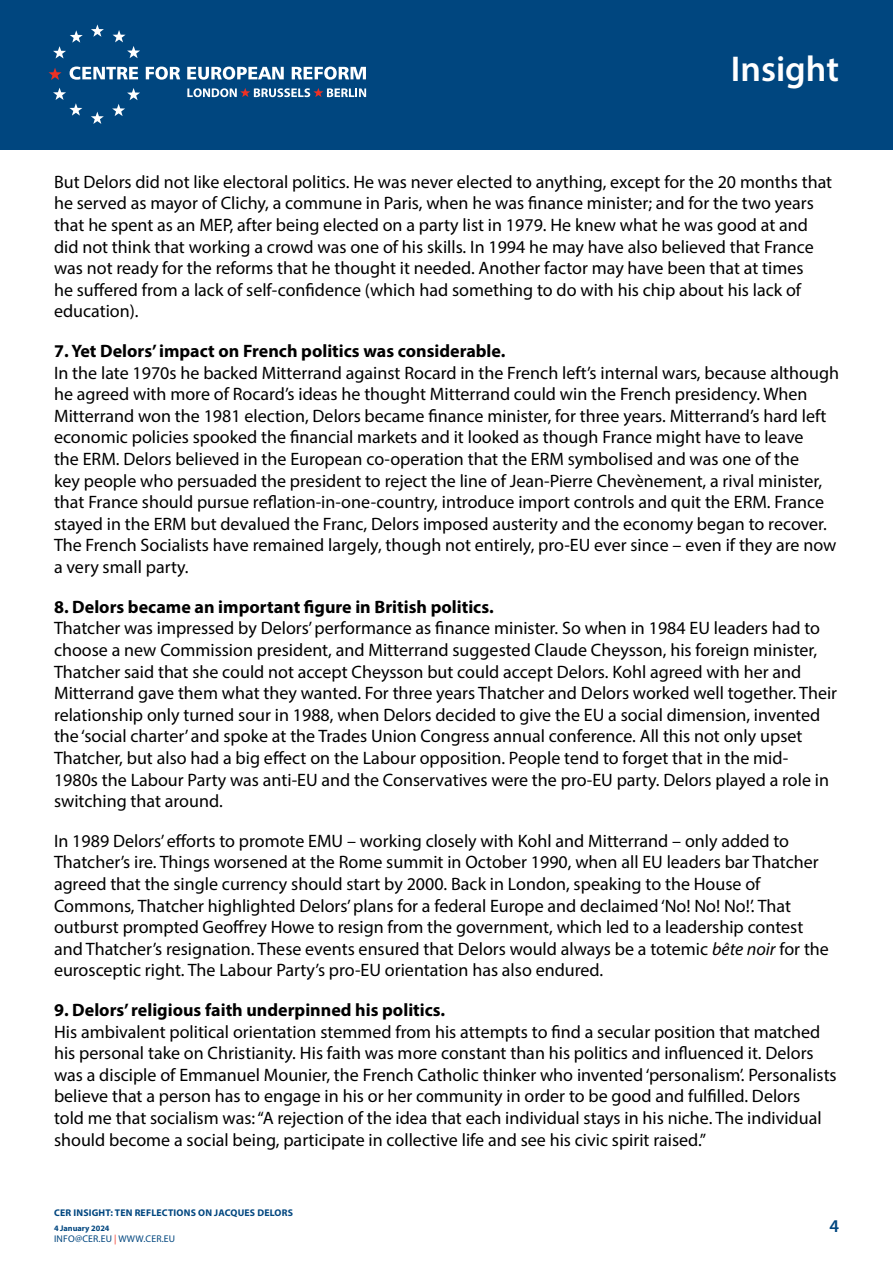
<style>
.page{position:relative;width:893px;height:1263px;background:#fff}
.page>*{position:absolute;margin:0;border:0;box-sizing:border-box;transform-origin:0 0}
.t1{font:600 36px "Myriad Pro";color:#fff}
.t2{font:18px/21.6px "Myriad Pro";color:#000}
.t3{font:700 18px "Myriad Pro";color:#000}
.t4{font:600 18px "Myriad Pro";color:#00467f}
.t5{font:700 9.75px "Myriad Pro";letter-spacing:.02em;color:#00467f}
.t6{font:9.75px "Myriad Pro";letter-spacing:.02em;color:#00467f}
.t7{font:700 8.25px "Myriad Pro";color:#00467f}
.s1{font-style:italic}
.s2{color:#ee3124}
</style>
<div class="page">
<div style="left:0;top:0;width:893px;height:150px;background:#00467f"></div>
<svg style="left:91px;top:24px;width:13px;height:13px"></svg>
<svg style="left:113px;top:30px;width:27px;height:28px"></svg>
<svg style="left:112px;top:88px;width:28px;height:28px"></svg>
<svg style="left:91px;top:112px;width:13px;height:12px"></svg>
<svg style="left:53px;top:88px;width:29px;height:28px"></svg>
<svg style="left:53px;top:30px;width:30px;height:28px"></svg>
<svg style="left:49px;top:68px;width:13px;height:12px"></svg>
<svg style="left:70px;top:67px;width:68px;height:13px"></svg>
<svg style="left:146px;top:67px;width:34px;height:13px"></svg>
<svg style="left:187px;top:67px;width:97px;height:13px"></svg>
<svg style="left:292px;top:67px;width:74px;height:13px"></svg>
<svg style="left:187px;top:88px;width:179px;height:9px"></svg>
<h1 class="t1" style="left:731px;top:46px;width:110px">Insight</h1>
<p class="t2" style="left:54px;top:171px;width:780px">But Delors did not like electoral politics. He was never elected to anything, except for the 20 months that he served as mayor of Clichy, a commune in Paris, when he was finance minister; and for the two years that he spent as an MEP, after being elected on a party list in 1979. He knew what he was good at and did not think that working a crowd was one of his skills. In 1994 he may have also believed that France was not ready for the reforms that he thought it needed. Another factor may have been that at times<br>he suffered from a lack of self-confidence (which had something to do with his chip about his lack of education).</p>
<p class="t3" style="left:54px;top:339px;width:453px">7. Yet Delors’ impact on French politics was considerable.</p>
<p class="t2" style="left:54px;top:362px;width:787px">In the late 1970s he backed Mitterrand against Rocard in the French left’s internal wars, because although he agreed with more of Rocard’s ideas he thought Mitterrand could win the French presidency. When Mitterrand won the 1981 election, Delors became finance minister, for three years. Mitterrand’s hard left economic policies spooked the financial markets and it looked as though France might have to leave<br>the ERM. Delors believed in the European co-operation that the ERM symbolised and was one of the<br>key people who persuaded the president to reject the line of Jean-Pierre Chevènement, a rival minister, that France should pursue reflation-in-one-country, introduce import controls and quit the ERM. France stayed in the ERM but devalued the Franc, Delors imposed austerity and the economy began to recover.<br>The French Socialists have remained largely, though not entirely, pro-EU ever since – even if they are now a very small party.</p>
<p class="t3" style="left:54px;top:595px;width:441px">8. Delors became an important figure in British politics.</p>
<p class="t2" style="left:54px;top:617px;width:785px">Thatcher was impressed by Delors’ performance as finance minister. So when in 1984 EU leaders had to choose a new Commission president, and Mitterrand suggested Claude Cheysson, his foreign minister, Thatcher said that she could not accept Cheysson but could accept Delors. Kohl agreed with her and Mitterrand gave them what they wanted. For three years Thatcher and Delors worked well together. Their relationship only turned sour in 1988, when Delors decided to give the EU a social dimension, invented the ‘social charter’ and spoke at the Trades Union Congress annual conference. All this not only upset Thatcher, but also had a big effect on the Labour opposition. People tend to forget that in the mid-<br>1980s the Labour Party was anti-EU and the Conservatives were the pro-EU party. Delors played a role in switching that around.</p>
<p class="t2" style="left:54px;top:830px;width:776px">In 1989 Delors’ efforts to promote EMU – working closely with Kohl and Mitterrand – only added to Thatcher’s ire. Things worsened at the Rome summit in October 1990, when all EU leaders bar Thatcher agreed that the single currency should start by 2000. Back in London, speaking to the House of Commons, Thatcher highlighted Delors’ plans for a federal Europe and declaimed ‘No! No! No!’. That outburst prompted Geoffrey Howe to resign from the government, which led to a leadership contest and Thatcher’s resignation. These events ensured that Delors would always be a totemic <span class="s1">bête noir</span> for the eurosceptic right. The Labour Party’s pro-EU orientation has also endured.</p>
<p class="t3" style="left:54px;top:998px;width:393px">9. Delors’ religious faith underpinned his politics.</p>
<p class="t2" style="left:54px;top:1020px;width:784px">His ambivalent political orientation stemmed from his attempts to find a secular position that matched his personal take on Christianity. His faith was more constant than his politics and influenced it. Delors was a disciple of Emmanuel Mounier, the French Catholic thinker who invented ‘personalism’. Personalists believe that a person has to engage in his or her community in order to be good and fulfilled. Delors<br>told me that socialism was: “A rejection of the idea that each individual stays in his niche. The individual should become a social being, participate in collective life and see his civic spirit raised.”</p>
<p class="t5" style="left:54px;top:1207px;width:240px">CER INSIGHT: TEN REFLECTIONS ON JACQUES DELORS</p>
<p class="t7" style="left:54px;top:1223px;width:57px">4 January 2024</p>
<p class="t6" style="left:54px;top:1233px;width:123px">INFO@CER.EU <span class="s2">|</span> WWW.CER.EU</p>
<p class="t4" style="left:829px;top:1215px;width:11px">4</p>
</div>
